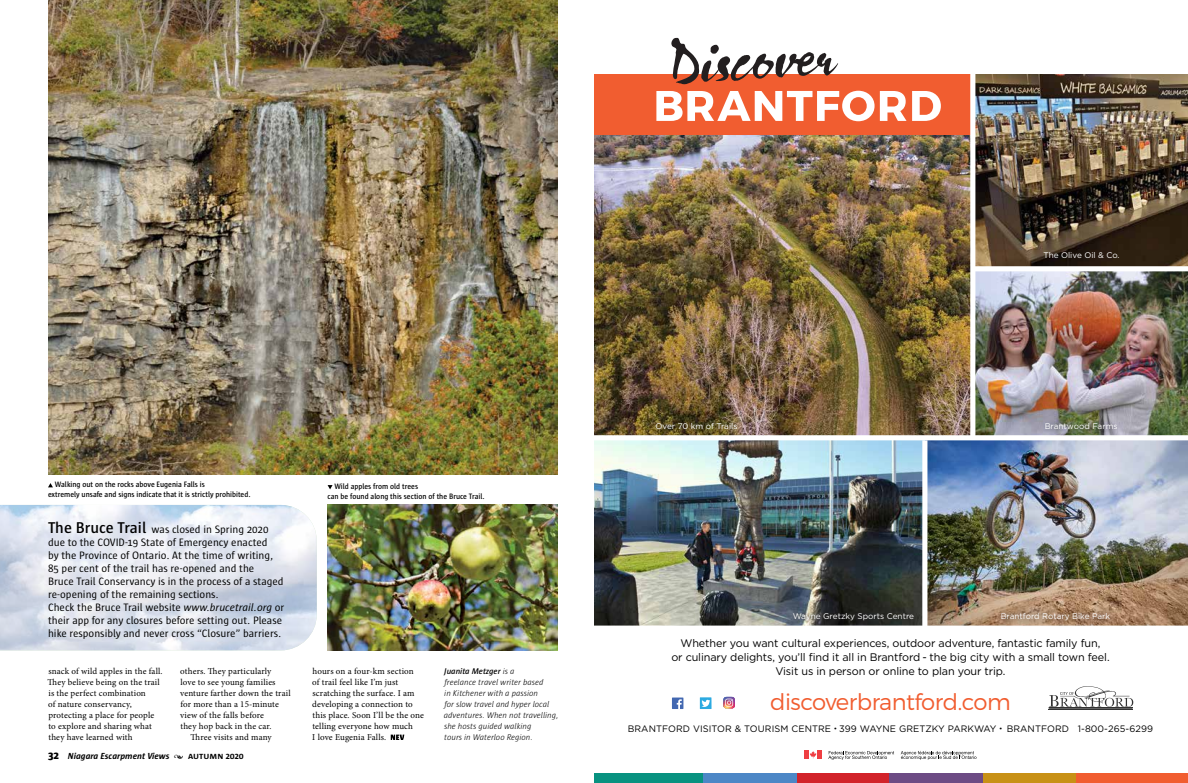
<style>
.page{position:relative;width:1188px;height:783px;background:#fff}
.page>*{position:absolute;margin:0;border:0;box-sizing:border-box;transform-origin:0 0}
.t1{font:300 22.7px "Montserrat";letter-spacing:-.02em;color:#f15d30}
.t2{font:11px/13px "Sun";color:#000}
.t3{font:11px/14.4px "Gotham";letter-spacing:-.01em;color:#000;text-align:center}
.t4{font:9.3px "Gotham";letter-spacing:.01em;color:#000}
.t5{font:9px/11px "Minion Pro";letter-spacing:.015em;color:#000}
.t6{font:italic 700 9px "Sun";color:#000}
.t7{font:italic 300 8.5px/11px "Sun";color:#000}
.t8{font:8.2px "Gotham";color:#fff}
.t9{font:600 8px/9.6px "Sun";color:#000;scale:.95 1}
.s1{font-weight:600;font-size:16px}
.s2{font-style:italic}
.s3{font-weight:600}
.s4{font-weight:800;font-style:normal;font-size:11px}
.s5{font-family:"Minion Pro";font-weight:400;font-style:normal}
.s6{font-style:normal}
.s7{font-size:7.1px}
</style>
<div class="page">
<svg style="left:391px;top:735px;width:13px;height:5px"></svg>
<img style="left:48px;top:0;width:510px;height:474px">
<img style="left:328px;top:505px;width:230px;height:145px">
<img style="left:0;top:505px;width:317px;height:145px">
<svg style="left:48px;top:483px;width:5px;height:4px"></svg>
<svg style="left:328px;top:485px;width:5px;height:4px"></svg>
<svg style="left:32px;top:506px;width:267px;height:145px"></svg>
<img style="left:975px;top:75px;width:213px;height:360px">
<img style="left:594px;top:135px;width:376px;height:300px">
<img style="left:594px;top:440px;width:328px;height:186px">
<img style="left:927px;top:440px;width:261px;height:186px">
<div style="left:594px;top:75px;width:378px;height:60px;background:#f15d30"></div>
<svg style="left:656px;top:91px;width:285px;height:30px"></svg>
<svg style="left:671px;top:38px;width:167px;height:46px"></svg>
<div style="left:975px;top:266px;width:213px;height:5px;background:#fff"></div>
<div style="left:970px;top:61px;width:5px;height:375px;background:#fff"></div>
<div style="left:648px;top:415px;width:97px;height:22px;background:#231f20;opacity:.34"></div>
<div style="left:1037px;top:415px;width:88px;height:23px;background:#231f20;opacity:.34"></div>
<div style="left:789px;top:609px;width:129px;height:16px;background:#231f20;opacity:.34"></div>
<div style="left:993px;top:605px;width:125px;height:24px;background:#231f20;opacity:.34"></div>
<div style="left:594px;top:774px;width:109px;height:9px;background:#089280"></div>
<div style="left:796px;top:774px;width:94px;height:9px;background:#d2232a"></div>
<div style="left:983px;top:774px;width:93px;height:9px;background:#c89116"></div>
<div style="left:703px;top:774px;width:93px;height:9px;background:#4d87c6"></div>
<div style="left:890px;top:774px;width:93px;height:9px;background:#6d4b84"></div>
<div style="left:1076px;top:774px;width:112px;height:9px;background:#f15d30"></div>
<div style="left:1049px;top:709px;width:84px;height:1px;border:1px solid #000"></div>
<hr style="left:1049px;top:710px;width:84px;height:1px;background:#000">
<svg style="left:1049px;top:686px;width:84px;height:21px"></svg>
<div style="left:672px;top:698px;width:11px;height:11px;background:#4368b1"></div>
<svg style="left:677px;top:699px;width:5px;height:10px"></svg>
<div style="left:700px;top:697px;width:12px;height:12px;background:#2caae1"></div>
<svg style="left:701px;top:700px;width:9px;height:7px"></svg>
<svg style="left:723px;top:697px;width:12px;height:11px"></svg>
<svg style="left:828px;top:751px;width:66px;height:9px"></svg>
<svg style="left:901px;top:751px;width:76px;height:9px"></svg>
<div style="left:804px;top:751px;width:5px;height:8px;background:#ef3e42"></div>
<svg style="left:810px;top:751px;width:12px;height:8px"></svg>
<p class="t9" style="left:48px;top:480px;width:215px;text-indent:7px">Walking out on the rocks above Eugenia Falls is<br>extremely unsafe and signs indicate that it is strictly prohibited.</p>
<p class="t9" style="left:328px;top:482px;width:167px;text-indent:7px">Wild apples from old trees<br>can be found along this section of the Bruce Trail.</p>
<p class="t2" style="left:48px;top:523px;width:238px"><span class="s1">The Bruce Trail</span> was closed in Spring 2020 due to the COVID-19 State of Emergency enacted<br>by the Province of Ontario. At the time of writing, 85 per cent of the trail has re-opened and the<br>Bruce Trail Conservancy is in the process of a staged re-opening of the remaining sections.<br>Check the Bruce Trail website <span class="s2">www.brucetrail.org</span> or their app for any closures before setting out. Please hike responsibly and never cross “Closure” barriers.</p>
<p class="t7" style="left:444px;top:666px;width:116px"><span class="s3">Juanita Metzger</span> is a<br>freelance travel writer based<br>in Kitchener with a passion<br>for slow travel and hyper local adventures. When not travelling, she hosts guided walking<br>tours in Waterloo Region.</p>
<p class="t5" style="left:48px;top:666px;width:116px">snack of wild apples in the fall.<br>They believe being on the trail is the perfect combination<br>of nature conservancy, protecting a place for people to explore and sharing what they have learned with</p>
<p class="t5" style="left:180px;top:666px;width:93px">others. They particularly</p>
<p class="t5" style="left:312px;top:666px;width:113px">hours on a four-km section<br>of trail feel like I’m just scratching the surface. I am developing a connection to this place. Soon I’ll be the one telling everyone how much<br>I love Eugenia Falls.</p>
<p class="t5" style="left:181px;top:677px;width:97px">love to see young families</p>
<p class="t5" style="left:180px;top:688px;width:112px">venture farther down the trail</p>
<p class="t5" style="left:180px;top:699px;width:100px">for more than a 15-minute</p>
<p class="t5" style="left:180px;top:710px;width:85px">view of the falls before</p>
<p class="t5" style="left:180px;top:721px;width:93px">they hop back in the car.</p>
<p class="t5" style="left:191px;top:732px;width:83px">Three visits and many</p>
<p class="t6" style="left:48px;top:751px;width:197px"><span class="s4">32</span> Niagara Escarpment Views <span class="s5">•</span> <span class="s6">autumn 2020</span></p>
<p class="t8" style="left:655px;top:421px;width:84px">Over 70 km of Trails</p>
<p class="t8" style="left:1043px;top:250px;width:78px">The Olive Oil &amp; Co.</p>
<p class="t8" style="left:1045px;top:421px;width:74px">Brantwood Farms</p>
<p class="t8" style="left:793px;top:611px;width:123px">Wayne Gretzky Sports Centre</p>
<p class="t8" style="left:1001px;top:611px;width:111px">Brantford Rotary Bike Park</p>
<p class="t3" style="left:671px;top:635px;width:440px">Whether you want cultural experiences, outdoor adventure, fantastic family fun,<br>or culinary delights, you’ll find it all in Brantford - the big city with a small town feel.<br>Visit us in person or online to plan your trip.</p>
<h1 class="t1" style="left:770px;top:688px;width:242px">discoverbrantford.com</h1>
<p class="t4" style="left:628px;top:723px;width:527px">BRANTFORD VISITOR &amp; TOURISM CENTRE <span class="s7">•</span> 399 WAYNE GRETZKY PARKWAY <span class="s7">•</span> BRANTFORD 1-800-265-6299</p>
</div>
